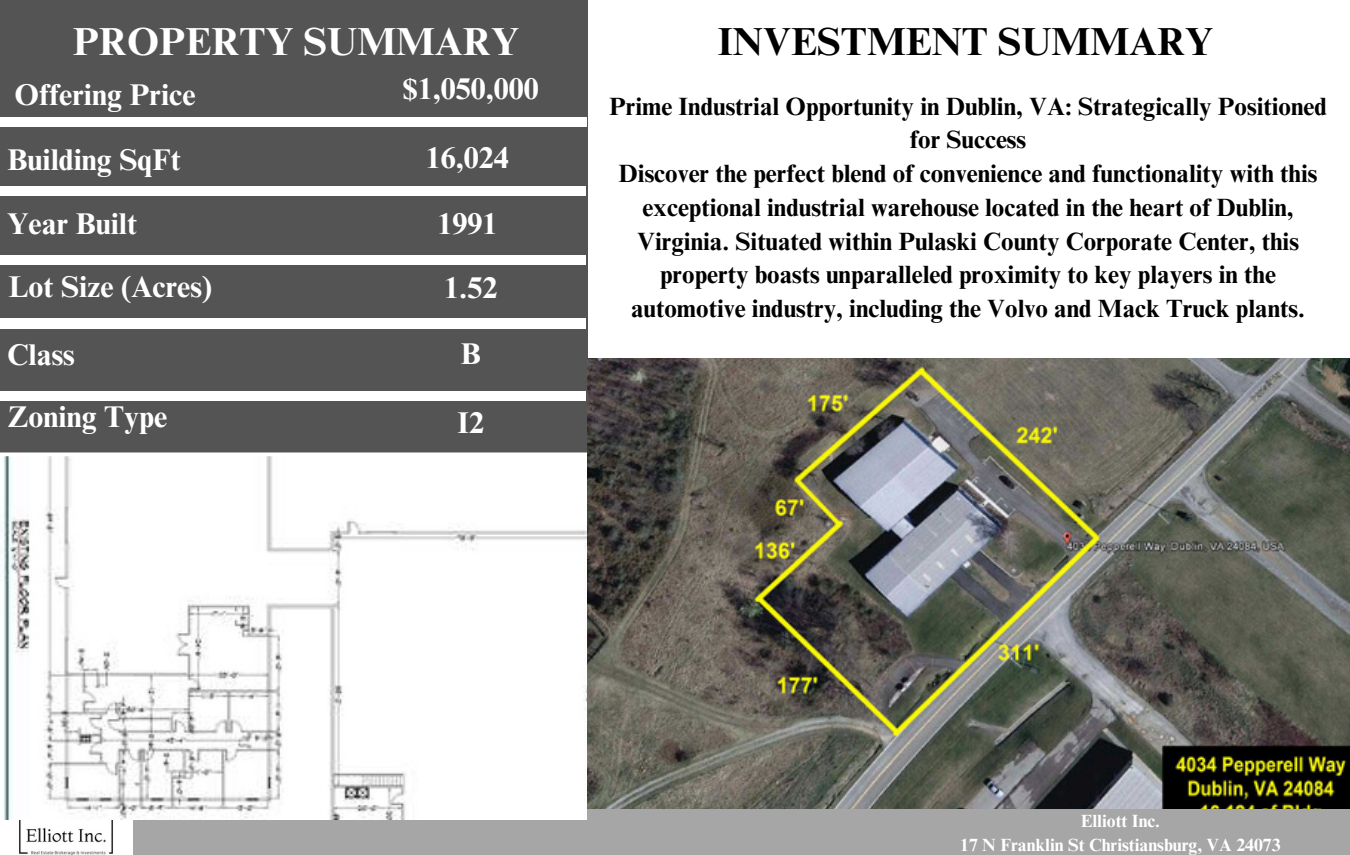
<style>
.page{position:relative;width:1350px;height:855px;background:#fff}
.page>*{position:absolute;margin:0;border:0;box-sizing:border-box;transform-origin:0 0}
.t1{font:700 39px "Times NRMT Pro";color:#000}
.t2{font:700 39px "Times NRMT Pro";color:#fff}
.t3{font:700 30px "Times NRMT Pro";color:#fff}
.t4{font:700 25px/33.8px "Times NRMT Pro";color:#000;text-align:center}
.t5{font:700 17.75px "Times NRMT Pro";color:#fff}
</style>
<div class="page">
<div style="left:0;top:808px;width:1350px;height:47px;background:#a6a6a6"></div>
<img style="left:0;top:820px;width:133px;height:35px">
<div style="left:0;top:0;width:587px;height:807px;background:#545454"></div>
<img style="left:0;top:456px;width:586px;height:364px">
<img style="left:587px;top:358px;width:763px;height:450px">
<svg style="left:0;top:452px;width:587px;height:4px;background:#eaeaea"></svg>
<div style="left:0;top:117px;width:586px;height:10px;background:#fff"></div>
<div style="left:0;top:186px;width:586px;height:9px;background:#fff"></div>
<div style="left:0;top:255px;width:586px;height:9px;background:#fff"></div>
<div style="left:0;top:391px;width:586px;height:9px;background:#fff"></div>
<div style="left:0;top:318px;width:586px;height:10px;background:#fff"></div>
<h3 class="t2" style="left:73px;top:27px;width:448px">PROPERTY SUMMARY</h3>
<h3 class="t1" style="left:718px;top:27px;width:497px">INVESTMENT SUMMARY</h3>
<h4 class="t3" style="left:15px;top:84px;width:182px">Offering Price</h4>
<p class="t3" style="left:8px;top:149px;width:175px">Building SqFt</p>
<p class="t3" style="left:7px;top:212px;width:132px">Year Built</p>
<p class="t3" style="left:9px;top:275px;width:205px">Lot Size (Acres)</p>
<h3 class="t3" style="left:403px;top:78px;width:138px">$1,050,000</h3>
<p class="t3" style="left:426px;top:147px;width:85px">16,024</p>
<h3 class="t3" style="left:437px;top:212px;width:62px">1991</h3>
<h2 class="t3" style="left:444px;top:277px;width:55px">1.52</h2>
<h3 class="t4" style="left:609px;top:92px;width:719px">Prime Industrial Opportunity in Dublin, VA: Strategically Positioned for Success<br>Discover the perfect blend of convenience and functionality with this exceptional industrial warehouse located in the heart of Dublin, Virginia. Situated within Pulaski County Corporate Center, this property boasts unparalleled proximity to key players in the automotive industry, including the Volvo and Mack Truck plants.</h3>
<p class="t3" style="left:7px;top:343px;width:69px">Class</p>
<h1 class="t3" style="left:461px;top:342px;width:22px">B</h1>
<p class="t3" style="left:7px;top:406px;width:162px">Zoning Type</p>
<h1 class="t3" style="left:458px;top:412px;width:28px">I2</h1>
<h3 class="t5" style="left:1081px;top:814px;width:81px">Elliott Inc.</h3>
<h3 class="t5" style="left:960px;top:838px;width:322px">17 N Franklin St Christiansburg, VA 24073</h3>
</div>
